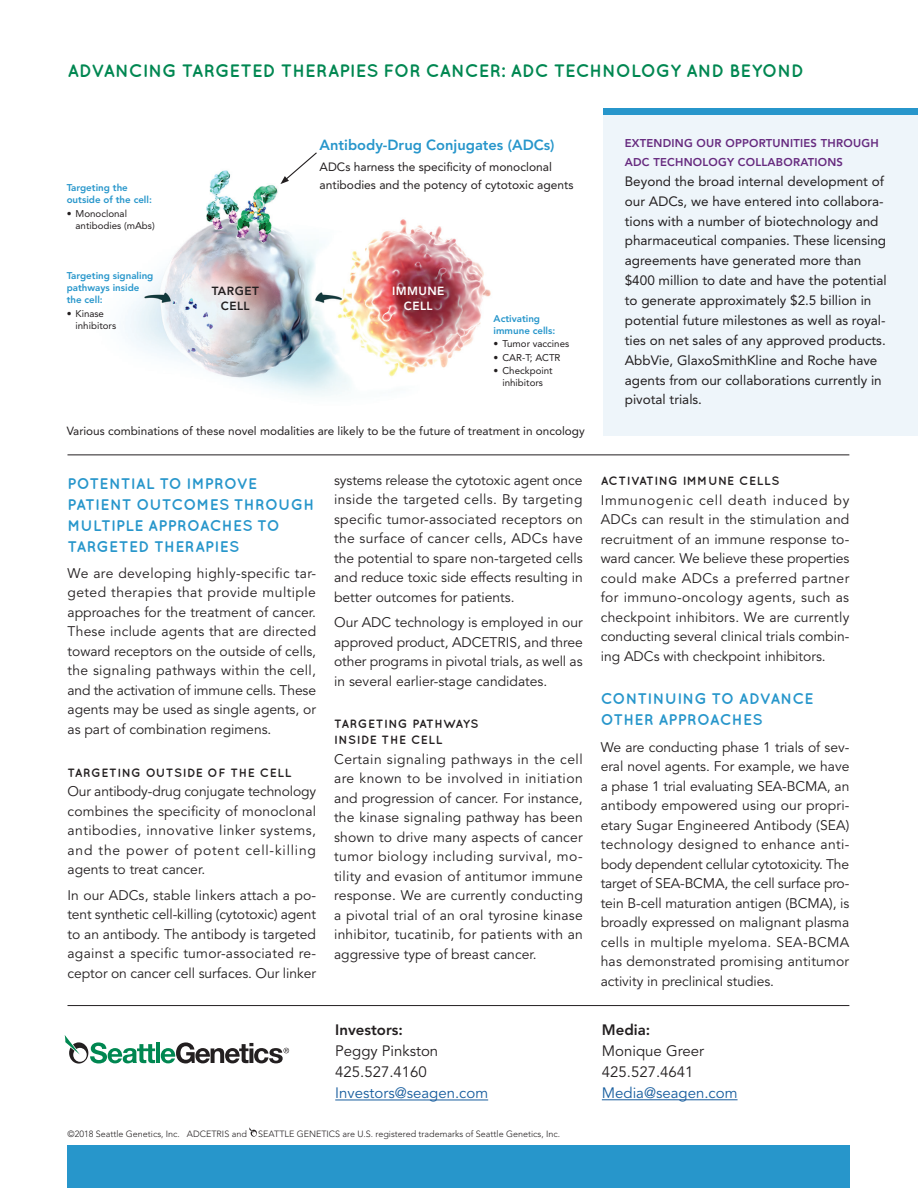
<style>
.page{position:relative;width:918px;height:1188px;background:#fff}
.page>*{position:absolute;margin:0;border:0;box-sizing:border-box;transform-origin:0 0}
.t1{font:700 18px "Quicksand";color:#008751}
.Quicksand_Subheads{font:700 15.3px/21px "Quicksand";letter-spacing:.01em;color:#2796cb}
.Body_Text{font:15px "Avenir";color:#231f20}
.Body_Text-2{font:15px "Avenir";color:#175d9e}
.Body_Text-3{font:800 15px "Avenir";color:#231f20}
.t2{font:800 14.7px "Avenir";color:#2796cb}
.Body_Text-4{font:13.8px/19.5px "Avenir";color:#231f20;text-align:justify}
._2016_Pipeline_Body{font:13.5px/19.8px "Avenir";color:#231f20}
.t3{font:12px/18px "Avenir";color:#231f20}
.Quicksand_smaller_he{font:700 12px/15.8px "Quicksand";letter-spacing:.05em;color:#231f20}
.t4{font:11.7px "Avenir";color:#231f20}
.t5{font:800 11.7px "Avenir";letter-spacing:.04em;color:#fff}
.t6{font:800 11.7px "Avenir";letter-spacing:.04em;color:#231f20}
.Sidebar_Subhead{font:800 11.25px/18.8px "Avenir";letter-spacing:.02em;color:#662a7f}
.t7{font:800 9.75px/12px "Avenir";color:#2796cb}
.t8{font:9.75px/12px "Avenir";color:#231f20}
.Legal{font:300 9px "Avenir";color:#231f20}
</style>
<div class="page">
<div style="left:603px;top:108px;width:315px;height:327px;background:#eef5fa"></div>
<div style="left:603px;top:108px;width:315px;height:7px;background:#2796cb"></div>
<img style="left:125px;top:170px;width:366px;height:227px">
<div style="left:68px;top:1146px;width:782px;height:42px;background:#2796cb"></div>
<hr style="left:335px;top:1100px;width:153px;height:1px;background:#175d9e">
<hr style="left:602px;top:1099px;width:136px;height:1px;background:#175d9e">
<svg style="left:249px;top:1127px;width:8px;height:10px"></svg>
<svg style="left:65px;top:1035px;width:90px;height:29px"></svg>
<hr style="left:156px;top:1043px;width:4px;height:20px;background:#008751">
<svg style="left:161px;top:1042px;width:128px;height:21px"></svg>
<hr style="left:68px;top:455px;width:781px;height:1px;background:#231f20">
<hr style="left:68px;top:1005px;width:781px;height:1px;background:#231f20">
<svg style="left:280px;top:152px;width:38px;height:32px"></svg>
<p class="t1" style="left:68px;top:60px;width:738px">ADVANCING TARGETED THERAPIES FOR CANCER: ADC TECHNOLOGY AND BEYOND</p>
<p class="t7" style="left:67px;top:182px;width:87px">Targeting the outside of the cell:</p>
<p class="t8" style="left:76px;top:208px;width:81px;text-indent:-9px">• Monoclonal antibodies (mAbs)</p>
<p class="t7" style="left:67px;top:270px;width:88px">Targeting signaling pathways inside the cell:</p>
<p class="t8" style="left:76px;top:307px;width:42px;text-indent:-9px">• Kinase inhibitors</p>
<p class="t6" style="left:212px;top:284px;width:49px">TARGET</p>
<p class="t6" style="left:221px;top:299px;width:30px">CELL</p>
<p class="t2" style="left:320px;top:136px;width:237px">Antibody-Drug Conjugates (ADCs)</p>
<p class="t3" style="left:320px;top:158px;width:255px">ADCs harness the specificity of monoclonal antibodies and the potency of cytotoxic agents</p>
<p class="t5" style="left:392px;top:284px;width:54px">IMMUNE</p>
<p class="t5" style="left:404px;top:299px;width:30px">CELL</p>
<p class="t7" style="left:494px;top:312px;width:63px">Activating immune cells:</p>
<p class="t8" style="left:494px;top:338px;width:77px">• Tumor vaccines</p>
<p class="t8" style="left:494px;top:351px;width:68px">• CAR-T; ACTR</p>
<p class="t8" style="left:494px;top:365px;width:61px;text-align:center">• Checkpoint inhibitors</p>
<p class="t4" style="left:67px;top:425px;width:520px">Various combinations of these novel modalities are likely to be the future of treatment in oncology</p>
<p class="Quicksand_Subheads" style="left:68px;top:472px;width:248px">POTENTIAL TO IMPROVE<br>PATIENT OUTCOMES THROUGH<br>MULTIPLE APPROACHES TO<br>TARGETED THERAPIES</p>
<p class="Body_Text-4" style="left:68px;top:564px;width:250px">We are developing highly-specific tar&shy;geted therapies that provide multiple approaches for the treatment of cancer.<br>These include agents that are directed toward receptors on the outside of cells, the signaling pathways within the cell, and the activation of immune cells. These agents may be used as single agents, or as part of combination regimens.</p>
<p class="Quicksand_smaller_he" style="left:68px;top:764px;width:226px">TARGETING OUTSIDE OF THE CELL</p>
<p class="Body_Text-4" style="left:68px;top:782px;width:250px">Our antibody-drug conjugate technology combines the specificity of monoclonal antibodies, innovative linker systems, and the power of potent cell-killing agents to treat cancer.</p>
<p class="Body_Text-4" style="left:68px;top:885px;width:250px">In our ADCs, stable linkers attach a po&shy;tent synthetic cell-killing (cytotoxic) agent to an antibody. The antibody is targeted against a specific tumor-associated re&shy;ceptor on cancer cell surfaces. Our linker</p>
<p class="Body_Text-4" style="left:334px;top:470px;width:250px">systems release the cytotoxic agent once inside the targeted cells. By targeting specific tumor-associated receptors on the surface of cancer cells, ADCs have the potential to spare non-targeted cells and reduce toxic side effects resulting in better outcomes for patients.</p>
<p class="Body_Text-4" style="left:334px;top:613px;width:250px">Our ADC technology is employed in our approved product, ADCETRIS, and three other programs in pivotal trials, as well as in several earlier-stage candidates.</p>
<p class="Quicksand_smaller_he" style="left:334px;top:716px;width:146px">TARGETING PATHWAYS<br>INSIDE THE CELL</p>
<p class="Body_Text-4" style="left:334px;top:749px;width:250px">Certain signaling pathways in the cell are known to be involved in initiation and progression of cancer. For instance, the kinase signaling pathway has been shown to drive many aspects of cancer tumor biology including survival, mo&shy;tility and evasion of antitumor immune response. We are currently conducting a pivotal trial of an oral tyrosine kinase inhibitor, tucatinib, for patients with an aggressive type of breast cancer.</p>
<p class="Body_Text-3" style="left:335px;top:1021px;width:69px">Investors:</p>
<p class="Body_Text" style="left:335px;top:1043px;width:105px">Peggy Pinkston</p>
<p class="Body_Text" style="left:335px;top:1064px;width:93px">425.527.4160</p>
<p class="Body_Text-2" style="left:335px;top:1085px;width:154px">Investors@seagen.com</p>
<p class="Legal" style="left:68px;top:1128px;width:181px">©2018 Seattle Genetics, Inc. ADCETRIS and</p>
<p class="Legal" style="left:258px;top:1128px;width:303px">SEATTLE GENETICS are U.S. registered trademarks of Seattle Genetics, Inc.</p>
<p class="Sidebar_Subhead" style="left:625px;top:134px;width:255px">EXTENDING OUR OPPORTUNITIES THROUGH<br>ADC TECHNOLOGY COLLABORATIONS</p>
<p class="_2016_Pipeline_Body" style="left:625px;top:171px;width:263px">Beyond the broad internal development of our ADCs, we have entered into collabora&shy;tions with a number of biotechnology and pharmaceutical companies. These licensing agreements have generated more than $400 million to date and have the potential to generate approximately $2.5 billion in potential future milestones as well as royal&shy;ties on net sales of any approved products.<br>AbbVie, GlaxoSmithKline and Roche have agents from our collaborations currently in pivotal trials.</p>
<p class="Quicksand_smaller_he" style="left:601px;top:473px;width:180px">ACTIVATING IMMUNE CELLS</p>
<p class="Body_Text-4" style="left:601px;top:491px;width:250px">Immunogenic cell death induced by ADCs can result in the stimulation and recruitment of an immune response to&shy;ward cancer. We believe these properties could make ADCs a preferred partner for immuno-oncology agents, such as checkpoint inhibitors. We are currently conducting several clinical trials combin&shy;ing ADCs with checkpoint inhibitors.</p>
<p class="Quicksand_Subheads" style="left:601px;top:688px;width:215px">CONTINUING TO ADVANCE<br>OTHER APPROACHES</p>
<p class="Body_Text-4" style="left:601px;top:738px;width:250px">We are conducting phase 1 trials of sev&shy;eral novel agents. For example, we have a phase 1 trial evaluating SEA-BCMA, an antibody empowered using our propri&shy;etary Sugar Engineered Antibody (SEA) technology designed to enhance anti&shy;body dependent cellular cytotoxicity. The target of SEA-BCMA, the cell surface pro&shy;tein B-cell maturation antigen (BCMA), is broadly expressed on malignant plasma cells in multiple myeloma. SEA-BCMA has demonstrated promising antitumor activity in preclinical studies.</p>
<p class="Body_Text-3" style="left:602px;top:1021px;width:50px">Media:</p>
<p class="Body_Text" style="left:602px;top:1042px;width:104px">Monique Greer</p>
<p class="Body_Text" style="left:602px;top:1063px;width:93px">425.527.4641</p>
<p class="Body_Text-2" style="left:602px;top:1084px;width:137px">Media@seagen.com</p>
</div>
